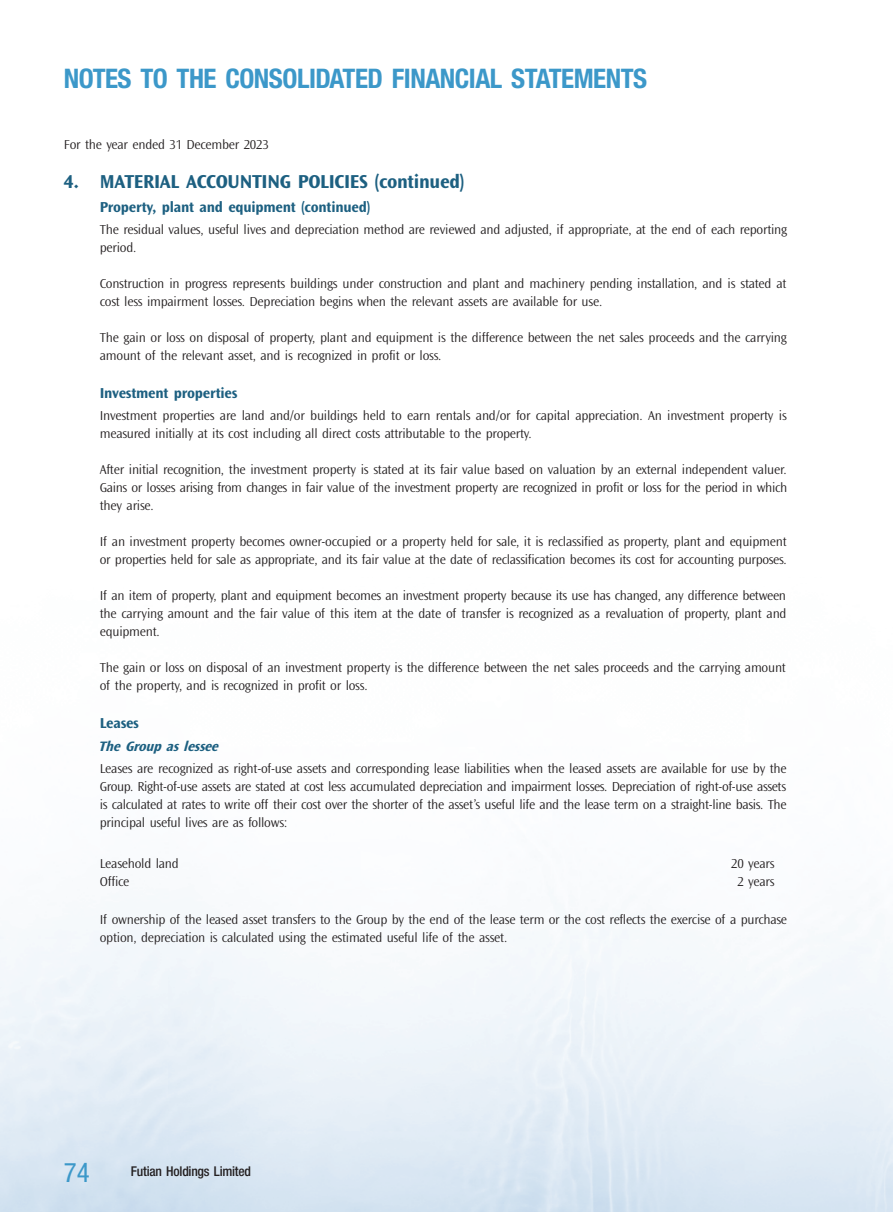
<style>
.page{position:relative;width:893px;height:1212px;background:#fff}
.page>*{position:absolute;margin:0;border:0;box-sizing:border-box;transform-origin:0 0}
.t1{font:700 condensed 27px "Helvetica Neue LT Std";letter-spacing:-.02em;color:#3c98c9}
.t2{font:condensed 27px "Helvetica Neue LT Std";color:#3c98c9}
._03_H1{font:700 19.5px "Ocean Sans Std";letter-spacing:-.015em;color:#1d6081}
._04___H2{font:700 15px "Ocean Sans Std";letter-spacing:-.015em;color:#1d6081}
._05_____H3{font:italic 700 14.25px "Ocean Sans Std";color:#1d6081}
._11_P0{font:300 13.5px/18px "Ocean Sans Std";letter-spacing:-.02em;color:#231f20}
.t3{font:500 condensed 13.5px "Helvetica Neue LT Std";letter-spacing:-.02em;color:#231f20}
._15_Table_Stub{font:300 13.5px "Ocean Sans Std";letter-spacing:-.02em;color:#231f20}
</style>
<div class="page">
<h1 class="t1" style="left:64px;top:62px;width:585px">NOTES TO THE CONSOLIDATED FINANCIAL STATEMENTS</h1>
<p class="_11_P0" style="left:64px;top:135px;width:207px">For the year ended 31 December 2023</p>
<p class="_03_H1" style="left:64px;top:170px;width:402px">4. MATERIAL ACCOUNTING POLICIES (continued)</p>
<p class="_04___H2" style="left:100px;top:198px;width:272px">Property, plant and equipment (continued)</p>
<p class="_11_P0" style="left:100px;top:221px;width:689px">The residual values, useful lives and depreciation method are reviewed and adjusted, if appropriate, at the end of each reporting period.</p>
<p class="_11_P0" style="left:100px;top:275px;width:688px">Construction in progress represents buildings under construction and plant and machinery pending installation, and is stated at cost less impairment losses. Depreciation begins when the relevant assets are available for use.</p>
<p class="_11_P0" style="left:100px;top:329px;width:688px">The gain or loss on disposal of property, plant and equipment is the difference between the net sales proceeds and the carrying amount of the relevant asset, and is recognized in profit or loss.</p>
<p class="_04___H2" style="left:100px;top:384px;width:139px">Investment properties</p>
<p class="_11_P0" style="left:100px;top:407px;width:688px">Investment properties are land and/or buildings held to earn rentals and/or for capital appreciation. An investment property is measured initially at its cost including all direct costs attributable to the property.</p>
<p class="_11_P0" style="left:100px;top:461px;width:689px;text-align:justify">After initial recognition, the investment property is stated at its fair value based on valuation by an external independent valuer.<br>Gains or losses arising from changes in fair value of the investment property are recognized in profit or loss for the period in which they arise.</p>
<p class="_11_P0" style="left:100px;top:533px;width:688px">If an investment property becomes owner-occupied or a property held for sale, it is reclassified as property, plant and equipment or properties held for sale as appropriate, and its fair value at the date of reclassification becomes its cost for accounting purposes.</p>
<p class="_11_P0" style="left:100px;top:587px;width:688px;text-align:justify">If an item of property, plant and equipment becomes an investment property because its use has changed, any difference between the carrying amount and the fair value of this item at the date of transfer is recognized as a revaluation of property, plant and equipment.</p>
<p class="_11_P0" style="left:100px;top:659px;width:688px">The gain or loss on disposal of an investment property is the difference between the net sales proceeds and the carrying amount of the property, and is recognized in profit or loss.</p>
<p class="_04___H2" style="left:100px;top:714px;width:41px">Leases</p>
<p class="_05_____H3" style="left:98px;top:738px;width:126px">TheGroupaslessee</p>
<p class="_11_P0" style="left:100px;top:760px;width:688px;text-align:justify">Leases are recognized as right-of-use assets and corresponding lease liabilities when the leased assets are available for use by the Group. Right-of-use assets are stated at cost less accumulated depreciation and impairment losses. Depreciation of right-of-use assets is calculated at rates to write off their cost over the shorter of the asset’s useful life and the lease term on a straight-line basis. The principal useful lives are as follows:</p>
<p class="_15_Table_Stub" style="left:100px;top:856px;width:81px">Leasehold land</p>
<p class="_11_P0" style="left:731px;top:854px;width:45px">20 years</p>
<p class="_15_Table_Stub" style="left:100px;top:874px;width:31px">Office</p>
<p class="_11_P0" style="left:737px;top:872px;width:39px">2 years</p>
<p class="_11_P0" style="left:100px;top:911px;width:689px">If ownership of the leased asset transfers to the Group by the end of the lease term or the cost reflects the exercise of a purchase option, depreciation is calculated using the estimated useful life of the asset.</p>
<h1 class="t2" style="left:64px;top:1157px;width:27px">74</h1>
<p class="t3" style="left:131px;top:1163px;width:122px">Futian Holdings Limited</p>
</div>
